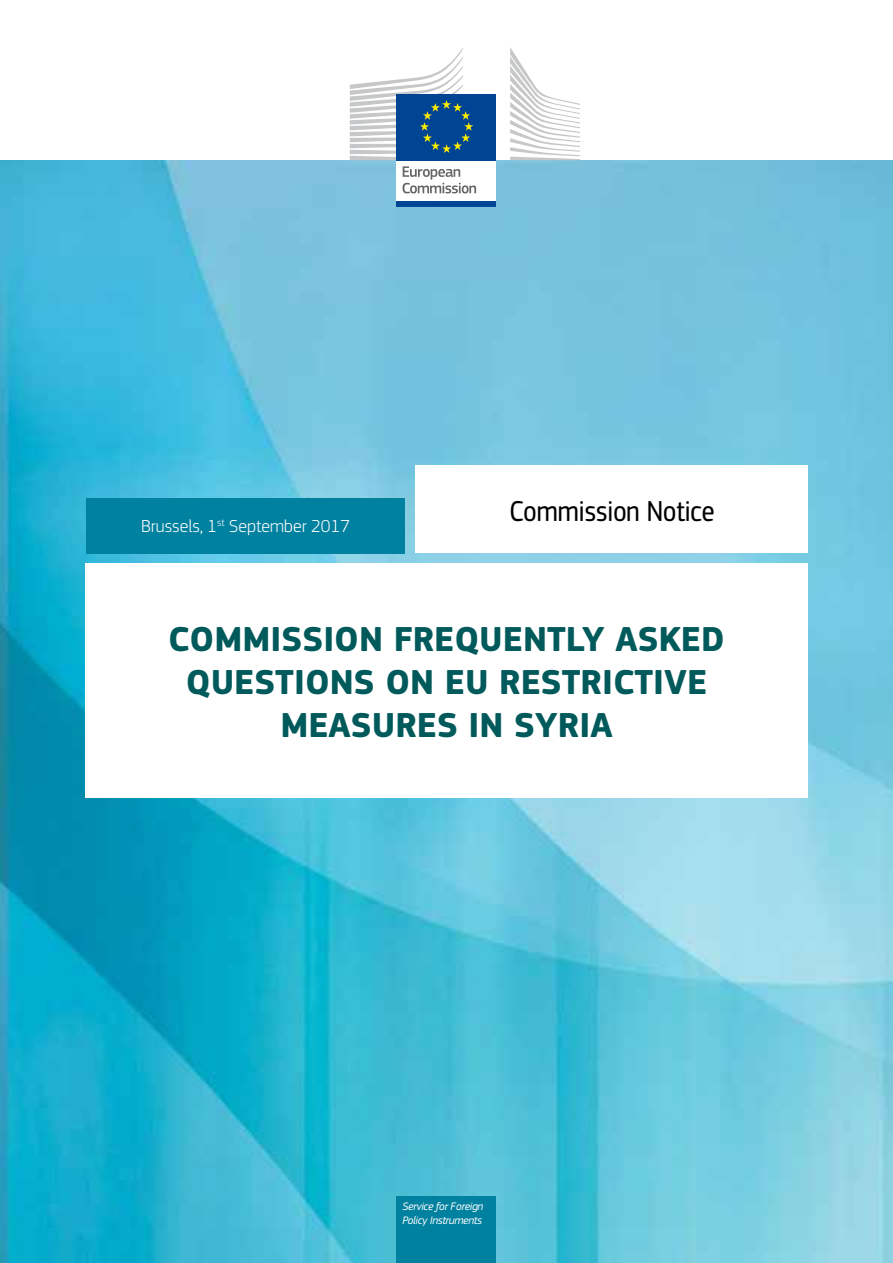
<style>
.page{position:relative;width:893px;height:1263px;background:#fff}
.page>*{position:absolute;margin:0;border:0;box-sizing:border-box;transform-origin:0 0}
.t1{font:700 36px/43.2px "EC Square Sans Pro";color:#00595a;text-align:center}
.t2{font:30px "EC Square Sans Cond Pro";color:#000}
.t3{font:300 18px "EC Square Sans Pro";color:#fff}
.t4{font:italic 11.4px/13.6px "EC Square Sans Pro";letter-spacing:-.03em;color:#fff}
</style>
<div class="page">
<img style="left:0;top:160px;width:893px;height:1103px">
<div style="left:397px;top:1196px;width:99px;height:67px;background:#0081a0"></div>
<div style="left:85px;top:563px;width:723px;height:234px;background:#fff"></div>
<div style="left:416px;top:466px;width:392px;height:87px;background:#fff"></div>
<div style="left:86px;top:498px;width:319px;height:55px;background:#0081a0"></div>
<div style="left:397px;top:158px;width:99px;height:44px;background:#fff"></div>
<div style="left:397px;top:94px;width:99px;height:66px;background:#004494"></div>
<svg style="left:350px;top:48px;width:123px;height:112px"></svg>
<div style="left:397px;top:201px;width:99px;height:6px;background:#004494"></div>
<svg style="left:510px;top:47px;width:70px;height:113px"></svg>
<svg style="left:402px;top:166px;width:74px;height:27px"></svg>
<p class="t3" style="left:141px;top:516px;width:211px">Brussels, 1<sup>st</sup> September 2017</p>
<p class="t2" style="left:509px;top:494px;width:206px">Commission Notice</p>
<p class="t1" style="left:168px;top:618px;width:558px">COMMISSION FREQUENTLY ASKED<br>QUESTIONS ON EU RESTRICTIVE<br>MEASURES IN SYRIA</p>
<p class="t4" style="left:402px;top:1199px;width:82px">Service for Foreign<br>Policy Instruments</p>
</div>
